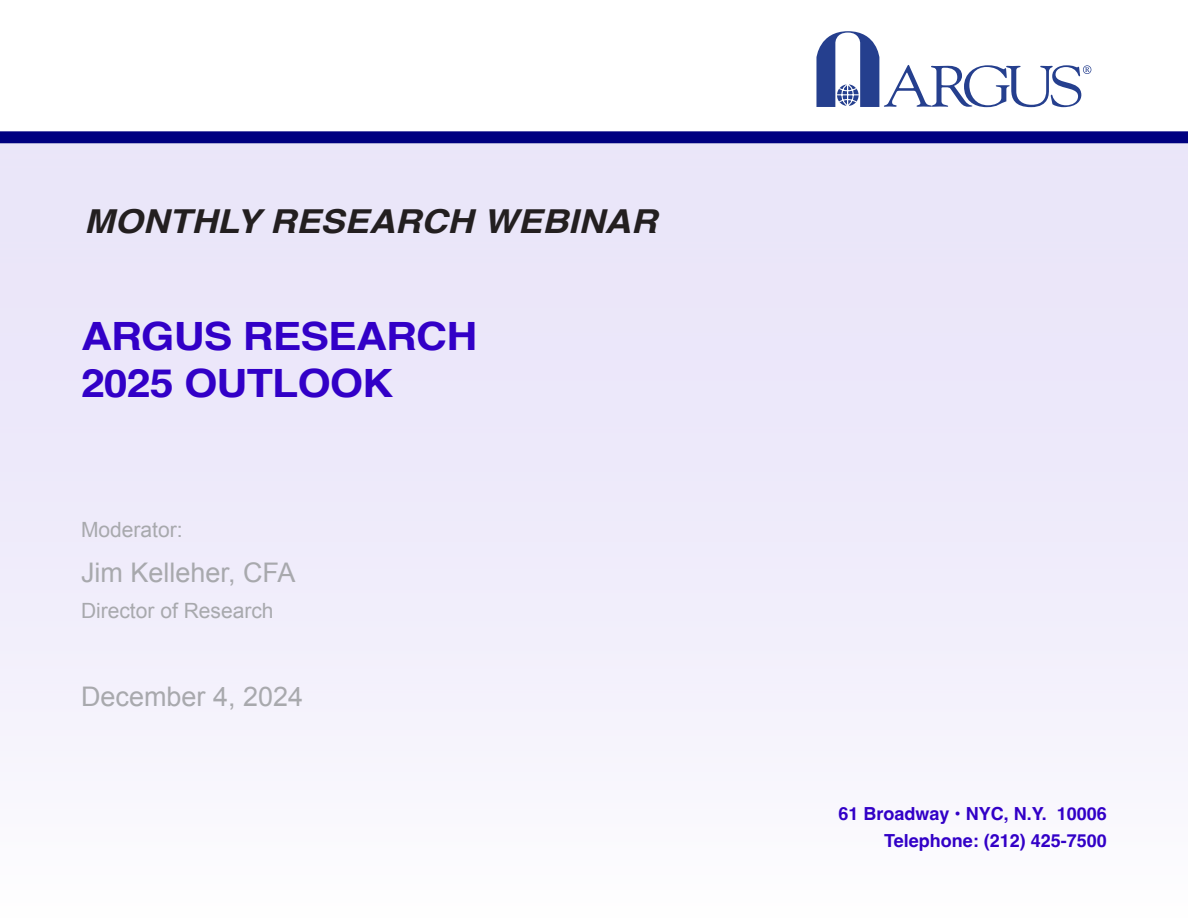
<style>
.page{position:relative;width:1188px;height:918px;background:#fff}
.page>*{position:absolute;margin:0;border:0;box-sizing:border-box;transform-origin:0 0}
.ConCall_Page_Head{font:700 39px "Helvetica";letter-spacing:-.02em;color:#3200c7;scale:1.1 1}
.ConCall_Page_Head-2{font:italic 700 33px "Helvetica";color:#231f20;scale:1.1 1}
.ConCall_Cover_Analyst{font:27px "Arial";color:#a8a9ad}
.ConCall_Cover_Analyst-2{font:21px "Arial";color:#a8a9ad}
.t1{font:700 18px "Helvetica";color:#3200c7}
</style>
<div class="page">
<div style="left:0;top:144px;width:1187px;height:773px;background:linear-gradient(to bottom,#e7e1f8,#fbfafe)"></div>
<div style="left:0;top:131px;width:1188px;height:12px;background:#000080"></div>
<svg style="left:816px;top:31px;width:275px;height:76px"></svg>
<p class="ConCall_Page_Head-2" style="left:84px;top:202px;width:522px">MONTHLY RESEARCH WEBINAR</p>
<p class="ConCall_Page_Head" style="left:81px;top:312px;width:362px">ARGUS RESEARCH</p>
<p class="ConCall_Page_Head" style="left:81px;top:359px;width:285px">2025 OUTLOOK</p>
<p class="ConCall_Cover_Analyst-2" style="left:81px;top:515px;width:103px">Moderator:</p>
<p class="ConCall_Cover_Analyst" style="left:81px;top:554px;width:216px">Jim Kelleher, CFA</p>
<p class="ConCall_Cover_Analyst-2" style="left:81px;top:596px;width:194px">Director of Research</p>
<p class="ConCall_Cover_Analyst" style="left:81px;top:679px;width:224px">December 4, 2024</p>
<p class="t1" style="left:839px;top:803px;width:270px">61 Broadway • NYC, N.Y. 10006</p>
<p class="t1" style="left:884px;top:830px;width:224px">Telephone: (212) 425-7500</p>
</div>
